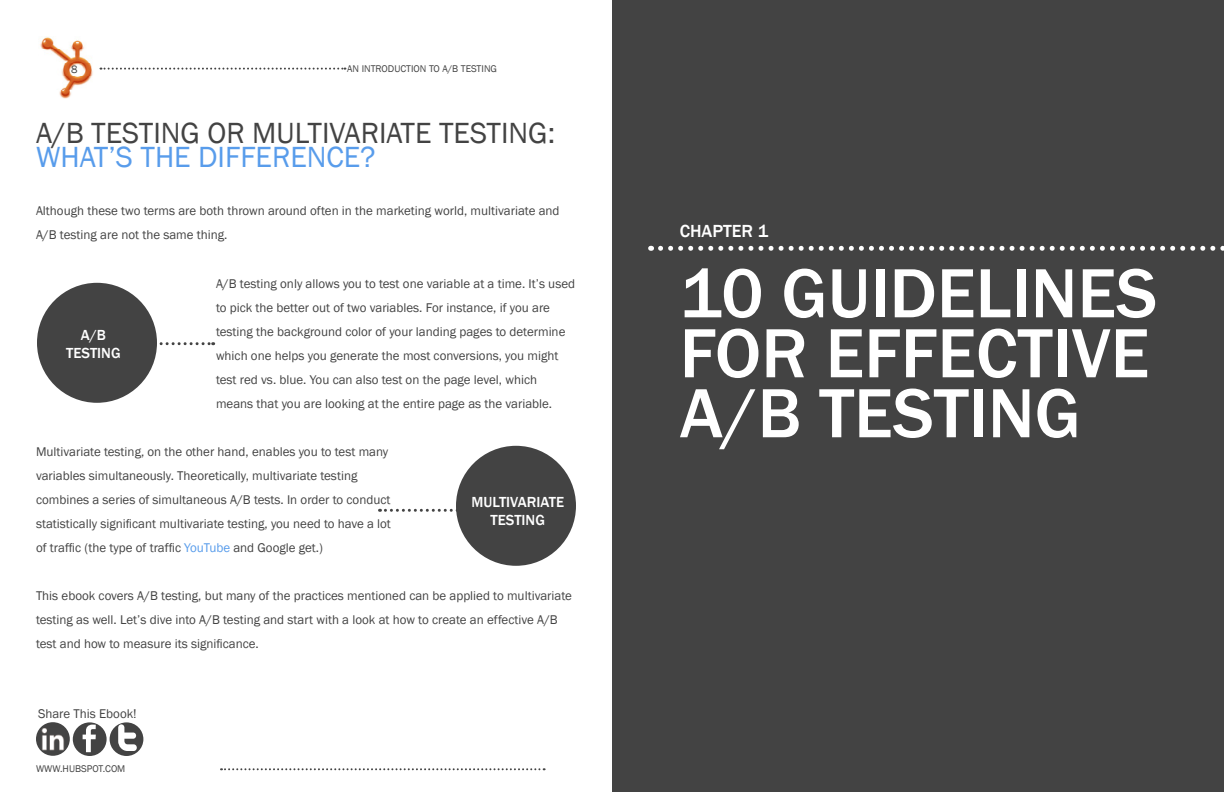
<style>
.page{position:relative;width:1224px;height:792px;background:#fff}
.page>*{position:absolute;margin:0;border:0;box-sizing:border-box;transform-origin:0 0}
.t1{font:500 72px/60px "Franklin Gothic";color:#fff;text-align:justify}
.t2{font:30px "Franklin Gothic";color:#434343}
.t3{font:30px "Franklin Gothic";color:#589ceb}
.t4{font:500 18px "Franklin Gothic";color:#fff}
.t5{font:500 15px/18px "Franklin Gothic";color:#fff;text-align:center}
.t6{font:13px/24px "Franklin Gothic";color:#434343}
.t7{font:11px "Franklin Gothic";color:#434343}
.t8{font:10px "Franklin Gothic";color:#434343}
.s1{color:#589ceb}
</style>
<div class="page">
<svg style="left:100px;top:68px;width:245px;height:2px"></svg>
<img style="left:40px;top:37px;width:53px;height:62px">
<svg style="left:221px;top:768px;width:324px;height:2px"></svg>
<div style="left:110px;top:722px;width:33px;height:34px;background:#434343;border-radius:50%"></div>
<div style="left:73px;top:722px;width:34px;height:34px;background:#434343;border-radius:50%"></div>
<svg style="left:83px;top:725px;width:13px;height:27px"></svg>
<svg style="left:118px;top:724px;width:19px;height:27px"></svg>
<div style="left:36px;top:722px;width:34px;height:34px;background:#434343;border-radius:50%"></div>
<img style="left:42px;top:728px;width:22px;height:23px">
<svg style="left:378px;top:495px;width:79px;height:17px"></svg>
<svg style="left:155px;top:327px;width:61px;height:18px"></svg>
<div style="left:459px;top:448px;width:115px;height:115px;background:#434343;border-radius:50%"></div>
<div style="left:456px;top:446px;width:120px;height:120px;border:5px solid #434343;border-radius:50%"></div>
<div style="left:40px;top:285px;width:114px;height:115px;background:#434343;border-radius:50%"></div>
<div style="left:37px;top:283px;width:120px;height:120px;border:5px solid #434343;border-radius:50%"></div>
<div style="left:612px;top:0;width:612px;height:792px;background:#434343"></div>
<svg style="left:661px;top:246px;width:563px;height:5px"></svg>
<p class="t7" style="left:71px;top:63px;width:8px">8</p>
<p class="t8" style="left:347px;top:62px;width:151px">An introduction to a/b tesTing</p>
<h2 class="t2" style="left:36px;top:115px;width:85px">A/B Testin</h2>
<h2 class="t2" style="left:181px;top:115px;width:88px">g or Multiva</h2>
<h2 class="t2" style="left:361px;top:115px;width:32px">riate</h2>
<h2 class="t2" style="left:439px;top:115px;width:30px">Testin</h2>
<h2 class="t2" style="left:528px;top:115px;width:28px">g:</h2>
<h2 class="t3" style="left:36px;top:139px;width:19px">What</h2>
<h2 class="t3" style="left:108px;top:139px;width:200px">’s The Di fference</h2>
<h2 class="t3" style="left:360px;top:139px;width:17px">?</h2>
<p class="t6" style="left:36px;top:199px;width:525px">Although these two terms are both thrown around often in the marketing world, multivariate and<br>A/B testing are not the same thing.</p>
<p class="t6" style="left:216px;top:272px;width:361px">A/B testing only allows you to test one variable at a time. It’s used to pick the better out of two variables. For instance, if you are testing the background color of your landing pages to determine which one helps you generate the most conversions, you might test red vs. blue. You can also test on the page level, which means that you are looking at the entire page as the variable.</p>
<p class="t6" style="left:36px;top:440px;width:356px">M ultivariate testing, on the other hand, enables you to test many variables simultaneously. Theoretically, multivariate testing combines a series of simultaneous A/B tests. In order to conduct statistically significant multivariate testing, you need to have a lot of traffic (the type of traffic <span class="s1">YouTube</span> and Google get.)</p>
<p class="t6" style="left:36px;top:584px;width:537px">This ebook covers A/B testing, but many of the practices mentioned can be applied to multivariate testing as well. Let’s dive into A/B testing and start with a look at how to create an effective A/B test and how to measure its significance.</p>
<p class="t5" style="left:66px;top:326px;width:56px">A/B<br>TESTING</p>
<p class="t5" style="left:472px;top:493px;width:94px">MU LTIVARIATE<br>TESTING</p>
<p class="t6" style="left:38px;top:702px;width:100px">Share This Ebook!</p>
<p class="t8" style="left:36px;top:762px;width:52px">www.Hubspot</p>
<p class="t8" style="left:103px;top:762px;width:24px">.com</p>
<h3 class="t4" style="left:680px;top:219px;width:90px">CHAPTER 1</h3>
<h1 class="t1" style="left:680px;top:264px;width:479px">10 GUIDELINES FOR EFFECTIVE A/B TESTING</h1>
</div>
